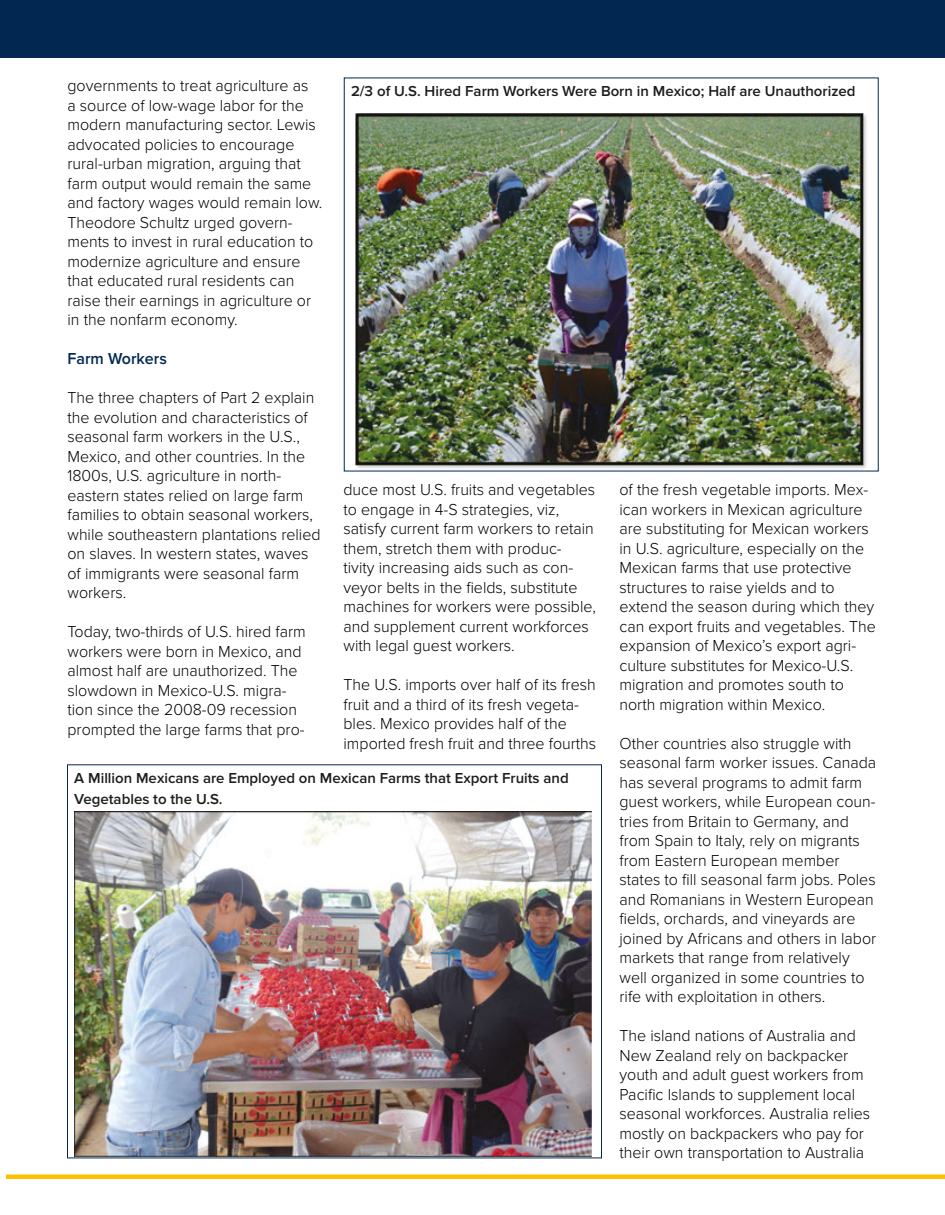
<style>
.page{position:relative;width:945px;height:1215px;background:#fff}
.page>*{position:absolute;margin:0;border:0;box-sizing:border-box;transform-origin:0 0}
.Body_Text{font:300 16.5px/19.5px "Proxima Nova";color:#000}
.Body_Text-2{font:600 16.5px "Proxima Nova";color:#022851}
.Article_Body__Palati{font:600 15px/20.2px "Proxima Nova";color:#1d1d1b}
</style>
<div class="page">
<div style="left:6px;top:1174px;width:939px;height:5px;background:#ffbf00"></div>
<div style="left:0;top:0;width:945px;height:58px;background:#022851"></div>
<img style="left:355px;top:113px;width:512px;height:356px">
<img style="left:75px;top:811px;width:516px;height:345px">
<p class="Body_Text" style="left:68px;top:77px;width:256px">governments to treat agriculture as<br>a source of low-wage labor for the modern manufacturing sector. Lewis advocated policies to encourage rural-urban migration, arguing that farm output would remain the same and factory wages would remain low.<br>Theodore Schultz urged govern&shy;ments to invest in rural education to modernize agriculture and ensure that educated rural residents can raise their earnings in agriculture or in the nonfarm economy.</p>
<p class="Body_Text-2" style="left:68px;top:349px;width:101px">Farm Workers</p>
<p class="Body_Text" style="left:68px;top:389px;width:255px">The three chapters of Part 2 explain the evolution and characteristics of seasonal farm workers in the U.S., Mexico, and other countries. In the 1800s, U.S. agriculture in north&shy;eastern states relied on large farm families to obtain seasonal workers, while southeastern plantations relied on slaves. In western states, waves of immigrants were seasonal farm workers.</p>
<p class="Body_Text" style="left:68px;top:623px;width:240px">Today, two-thirds of U.S. hired farm workers were born in Mexico, and almost half are unauthorized. The slowdown in Mexico-U.S. migra&shy;tion since the 2008-09 recession prompted the large farms that pro-</p>
<p class="Article_Body__Palati" style="left:351px;top:82px;width:506px">2/3 of U.S. Hired Farm Workers Were Born in Mexico; Half are Unauthorized</p>
<p class="Body_Text" style="left:344px;top:481px;width:254px">duce most U.S. fruits and vegetables to engage in 4-S strategies, viz, satisfy current farm workers to retain them, stretch them with produc&shy;tivity increasing aids such as con&shy;veyor belts in the fields, substitute machines for workers were possible, and supplement current workforces with legal guest workers.</p>
<p class="Body_Text" style="left:344px;top:676px;width:254px">The U.S. imports over half of its fresh fruit and a third of its fresh vegeta&shy;bles. Mexico provides half of the imported fresh fruit and three fourths</p>
<p class="Body_Text" style="left:620px;top:481px;width:258px">of the fresh vegetable imports. Mex&shy;ican workers in Mexican agriculture are substituting for Mexican workers in U.S. agriculture, especially on the Mexican farms that use protective structures to raise yields and to extend the season during which they can export fruits and vegetables. The expansion of Mexico’s export agri&shy;culture substitutes for Mexico-U.S. migration and promotes south to north migration within Mexico.</p>
<p class="Body_Text" style="left:620px;top:734px;width:258px">Other countries also struggle with seasonal farm worker issues. Canada has several programs to admit farm guest workers, while European coun&shy;tries from Britain to Germany, and from Spain to Italy, rely on migrants from Eastern European member states to fill seasonal farm jobs. Poles and Romanians in Western European fields, orchards, and vineyards are joined by Africans and others in labor markets that range from relatively well organized in some countries to rife with exploitation in others.</p>
<p class="Body_Text" style="left:620px;top:1027px;width:252px">The island nations of Australia and New Zealand rely on backpacker youth and adult guest workers from Pacific Islands to supplement local seasonal workforces. Australia relies mostly on backpackers who pay for their own transportation to Australia</p>
<p class="Article_Body__Palati" style="left:74px;top:769px;width:496px">A Million Mexicans are Employed on Mexican Farms that Export Fruits and<br>Vegetables to the U.S.</p>
</div>
